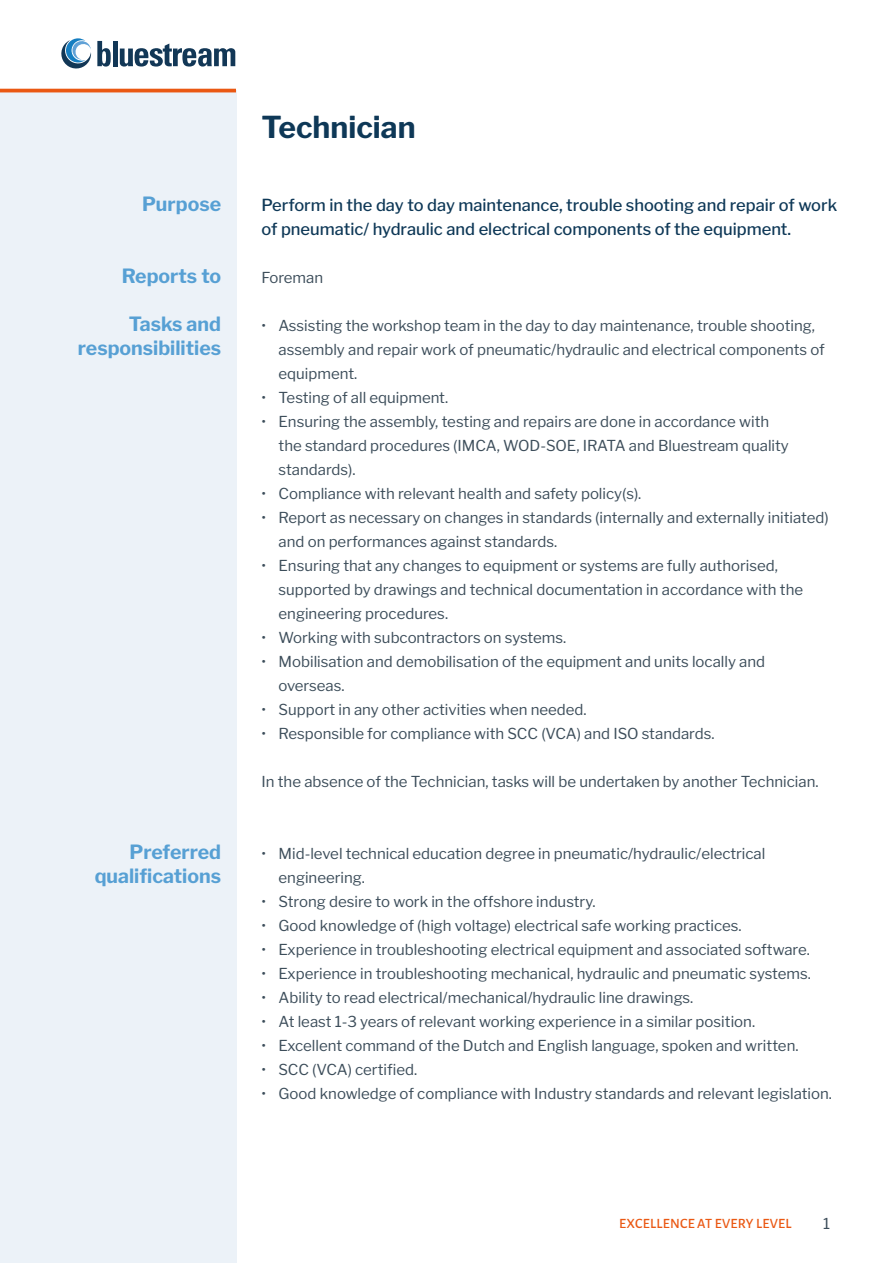
<style>
.page{position:relative;width:893px;height:1263px;background:#fff}
.page>*{position:absolute;margin:0;border:0;box-sizing:border-box;transform-origin:0 0}
.t1{font:700 30px "Libre Franklin";color:#0e3857}
.t2{font:700 19.5px/24px "Libre Franklin";color:#57a0d4;text-align:right}
.t3{font:500 16.5px/24px "Libre Franklin";color:#0e3857}
.t4{font:15px/24px "Libre Franklin";color:#3c4d5a}
.t5{font:500 14.25px "Alegreya Sans";letter-spacing:.02em;color:#ea5813}
</style>
<div class="page">
<div style="left:0;top:91px;width:236px;height:1172px;background:#ecf2f8"></div>
<hr style="left:0;top:89px;width:236px;height:3px;background:#ea5813">
<svg style="left:97px;top:41px;width:14px;height:26px"></svg>
<hr style="left:113px;top:41px;width:4px;height:25px;background:#123756">
<svg style="left:120px;top:44px;width:115px;height:23px"></svg>
<svg style="left:61px;top:38px;width:30px;height:31px"></svg>
<h1 class="t1" style="left:261px;top:103px;width:156px">Technician</h1>
<h2 class="t2" style="left:142px;top:190px;width:81px">Purpose</h2>
<p class="t3" style="left:261px;top:191px;width:577px">Perform in the day to day maintenance, trouble shooting and repair of work of pneumatic/ hydraulic and electrical components of the equipment.</p>
<h2 class="t2" style="left:122px;top:262px;width:101px">Reports to</h2>
<h2 class="t2" style="left:78px;top:310px;width:145px">Tasks and responsibilities</h2>
<p class="t4" style="left:261px;top:264px;width:63px">Foreman</p>
<p class="t4" style="left:279px;top:312px;width:548px;text-indent:-17px">• Assisting the workshop team in the day to day maintenance, trouble shooting, assembly and repair work of pneumatic/hydraulic and electrical components of equipment.</p>
<p class="t4" style="left:261px;top:384px;width:188px">• Testing of all equipment.</p>
<p class="t4" style="left:279px;top:408px;width:512px;text-indent:-17px">• Ensuring the assembly, testing and repairs are done in accordance with the standard procedures (IMCA, WOD-SOE, IRATA and Bluestream quality standards).</p>
<p class="t4" style="left:261px;top:480px;width:381px">• Compliance with relevant health and safety policy(s).</p>
<p class="t4" style="left:279px;top:504px;width:552px;text-indent:-17px">• Report as necessary on changes in standards (internally and externally initiated) and on performances against standards.</p>
<p class="t4" style="left:279px;top:552px;width:526px;text-indent:-17px">• Ensuring that any changes to equipment or systems are fully authorised, supported by drawings and technical documentation in accordance with the engineering procedures.</p>
<p class="t4" style="left:261px;top:624px;width:306px">• Working with subcontractors on systems.</p>
<p class="t4" style="left:279px;top:648px;width:488px;text-indent:-17px">• Mobilisation and demobilisation of the equipment and units locally and overseas.</p>
<p class="t4" style="left:261px;top:696px;width:327px">• Support in any other activities when needed.</p>
<p class="t4" style="left:261px;top:720px;width:455px">• Responsible for compliance with SCC (VCA) and ISO standards.</p>
<p class="t4" style="left:261px;top:768px;width:559px">In the absence of the Technician, tasks will be undertaken by another Technician.</p>
<h2 class="t2" style="left:95px;top:838px;width:128px">Preferred qualifications</h2>
<p class="t4" style="left:279px;top:840px;width:488px;text-indent:-17px">• Mid-level technical education degree in pneumatic/hydraulic/electrical engineering.</p>
<p class="t4" style="left:261px;top:888px;width:335px">• Strong desire to work in the offshore industry.</p>
<p class="t4" style="left:261px;top:912px;width:482px">• Good knowledge of (high voltage) electrical safe working practices.</p>
<p class="t4" style="left:261px;top:936px;width:550px">• Experience in troubleshooting electrical equipment and associated software.</p>
<p class="t4" style="left:261px;top:960px;width:551px">• Experience in troubleshooting mechanical, hydraulic and pneumatic systems.</p>
<p class="t4" style="left:261px;top:984px;width:433px">• Ability to read electrical/mechanical/hydraulic line drawings.</p>
<p class="t4" style="left:261px;top:1008px;width:495px">• At least 1-3 years of relevant working experience in a similar position.</p>
<p class="t4" style="left:261px;top:1032px;width:539px">• Excellent command of the Dutch and English language, spoken and written.</p>
<p class="t4" style="left:261px;top:1056px;width:157px">• SCC (VCA) certified.</p>
<p class="t4" style="left:261px;top:1080px;width:572px">• Good knowledge of compliance with Industry standards and relevant legislation.</p>
<p class="t5" style="left:619px;top:1213px;width:174px">EXCELLENCE AT EVERY LEVEL</p>
<p class="t4" style="left:823px;top:1210px;width:8px">1</p>
</div>
